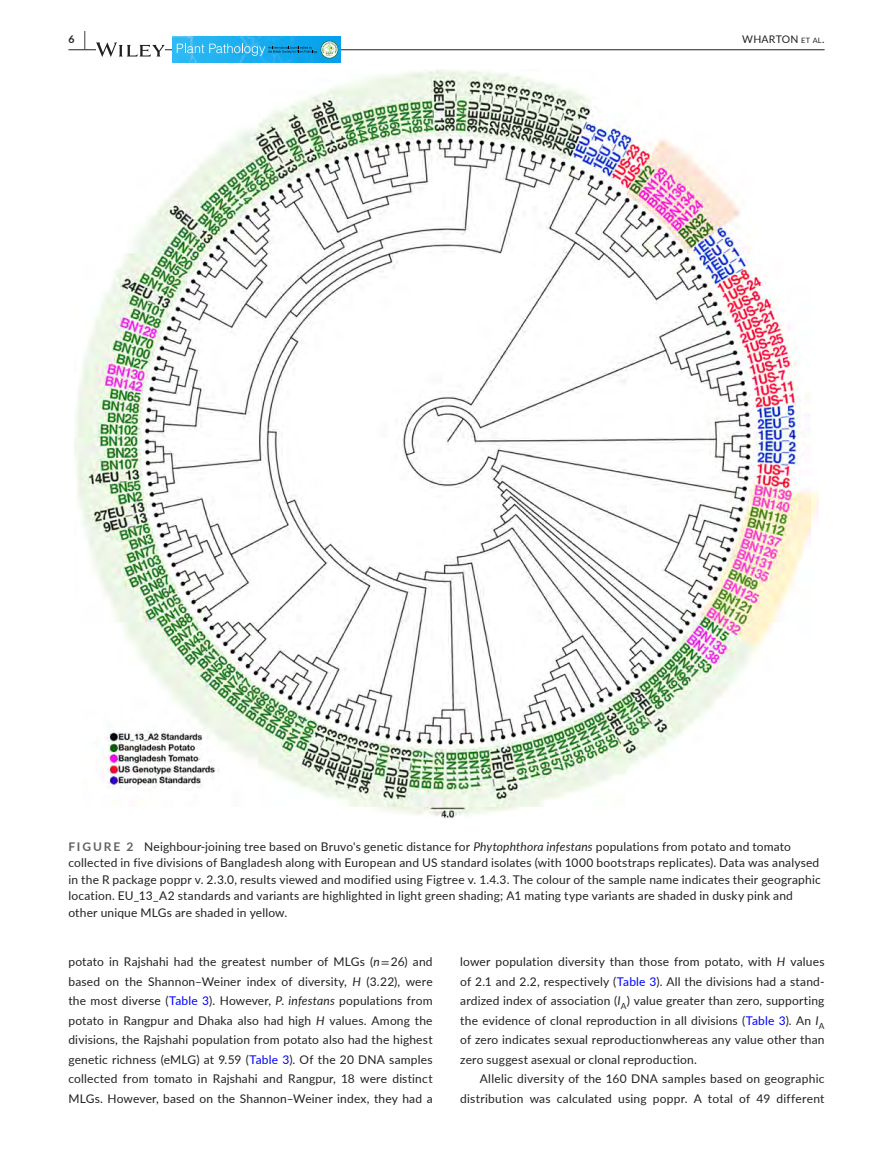
<style>
.page{position:relative;width:893px;height:1174px;background:#fff}
.page>*{position:absolute;margin:0;border:0;box-sizing:border-box;transform-origin:0 0}
.t1{font:12px/19.5px "Lato";letter-spacing:.015em;color:#231f20;text-align:justify}
.t2{font:10.5px "Lato";letter-spacing:.02em;color:#231f20}
.t3{font:700 10.5px "Lato";color:#231f20}
.s1{font-size:19.5px}
.s2{font-size:7.35px}
.s3{font-weight:700;color:#636366}
.s4{font-style:italic}
.s5{font-family:"STIX"}
.s6{color:#00f}
</style>
<div class="page">
<hr style="left:68px;top:49px;width:756px;height:1px;background:#231f20">
<svg style="left:96px;top:42px;width:69px;height:15px"></svg>
<img style="left:172px;top:37px;width:168px;height:25px">
<svg style="left:321px;top:41px;width:17px;height:17px"></svg>
<svg style="left:177px;top:42px;width:160px;height:14px;background:#3fb3e4"></svg>
<img style="left:74px;top:69px;width:745px;height:749px">
<p class="t3" style="left:68px;top:31px;width:19px">6 <span class="s1">|</span></p>
<p class="t2" style="left:742px;top:31px;width:84px">WHARTON <span class="s2">et al</span>.</p>
<p class="t1" style="left:68px;top:837px;width:754px;line-height:16.5px;text-align:left"><span class="s3">FIGURE 2</span> Neighbour-joining tree based on Bruvo's genetic distance for <span class="s4">Phytophthora infestans</span> populations from potato and tomato collected in five divisions of Bangladesh along with European and US standard isolates (with 1000 bootstraps replicates). Data was analysed in the R package poppr v. 2.3.0, results viewed and modified using Figtree v. 1.4.3. The colour of the sample name indicates their geographic location. EU_13_A2 standards and variants are highlighted in light green shading; A1 mating type variants are shaded in dusky pink and other unique MLGs are shaded in yellow.</p>
<p class="t1" style="left:68px;top:951px;width:366px">potato in Rajshahi had the greatest number of MLGs (<span class="s4">n</span><span class="s5">=</span> 26) and based on the Shannon–Weiner index of diversity, <span class="s4">H</span> (3.22), were the most diverse (<span class="s6">Table 3</span>). However, <span class="s4">P</span>. <span class="s4">infestans</span> populations from potato in Rangpur and Dhaka also had high <span class="s4">H</span> values. Among the divisions, the Rajshahi population from potato also had the highest genetic richness (eMLG) at 9.59 (<span class="s6">Table 3</span>). Of the 20 DNA samples collected from tomato in Rajshahi and Rangpur, 18 were distinct MLGs. However, based on the Shannon–Weiner index, they had a</p>
<p class="t1" style="left:460px;top:951px;width:366px">lower population diversity than those from potato, with <span class="s4">H</span> values of 2.1 and 2.2, respectively (<span class="s6">Table 3</span>). All the divisions had a stand&shy;ardized index of association (<span class="s4">I</span><sub>A</sub>) value greater than zero, supporting the evidence of clonal reproduction in all divisions (<span class="s6">Table 3</span>). An <span class="s4">I</span><sub>A </sub>of zero indicates sexual reproductionwhereas any value other than zero suggest asexual or clonal reproduction.</p>
<p class="t1" style="left:460px;top:1068px;width:366px;text-align:right">Allelic diversity of the 160 DNA samples based on geographic distribution was calculated using poppr. A total of 49 different</p>
</div>
